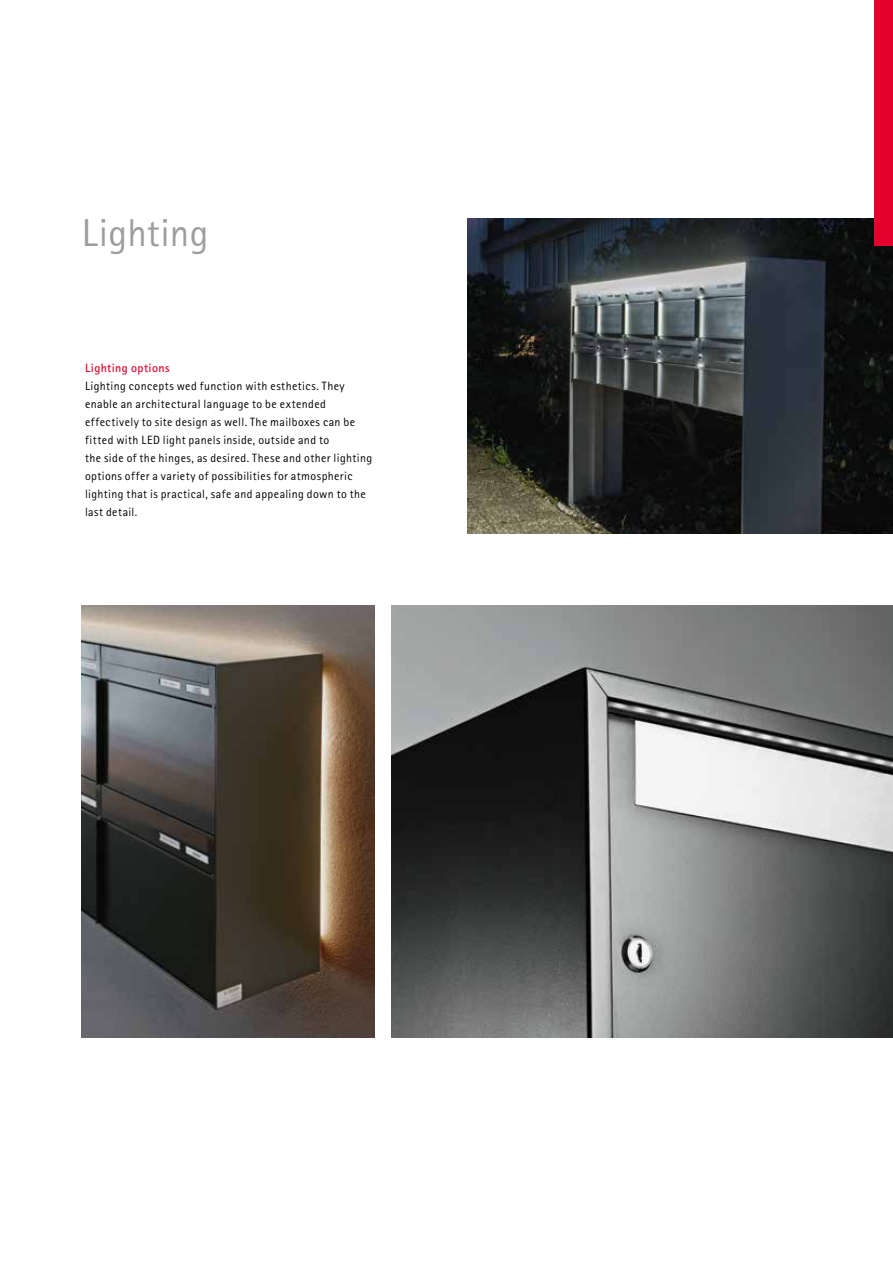
<style>
.page{position:relative;width:893px;height:1263px;background:#fff}
.page>*{position:absolute;margin:0;border:0;box-sizing:border-box;transform-origin:0 0}
.t1{font:39px "Rotis Sans Serif Pro";letter-spacing:.01em;color:#9d9d9c}
.t2{font:12px/18px "Rotis Sans Serif Pro";letter-spacing:.035em;color:#000}
.t3{font:700 12px "Rotis Sans Serif Pro";letter-spacing:.03em;color:#e4032c}
</style>
<div class="page">
<img style="left:82px;top:606px;width:292px;height:432px">
<img style="left:391px;top:606px;width:502px;height:432px">
<img style="left:468px;top:219px;width:425px;height:315px">
<div style="left:874px;top:0;width:19px;height:246px;background:#e4032c"></div>
<h1 class="t1" style="left:82px;top:210px;width:128px">Lighting</h1>
<p class="t3" style="left:85px;top:360px;width:86px">Lighting options</p>
<p class="t2" style="left:85px;top:377px;width:289px">Lighting concepts wed function with esthetics. They enable an architectural language to be extended effectively to site design as well. The mailboxes can be fitted with LED light panels inside, outside and to<br>the side of the hinges, as desired. These and other lighting options offer a variety of possibilities for atmospheric lighting that is practical, safe and appealing down to the last detail.</p>
</div>
